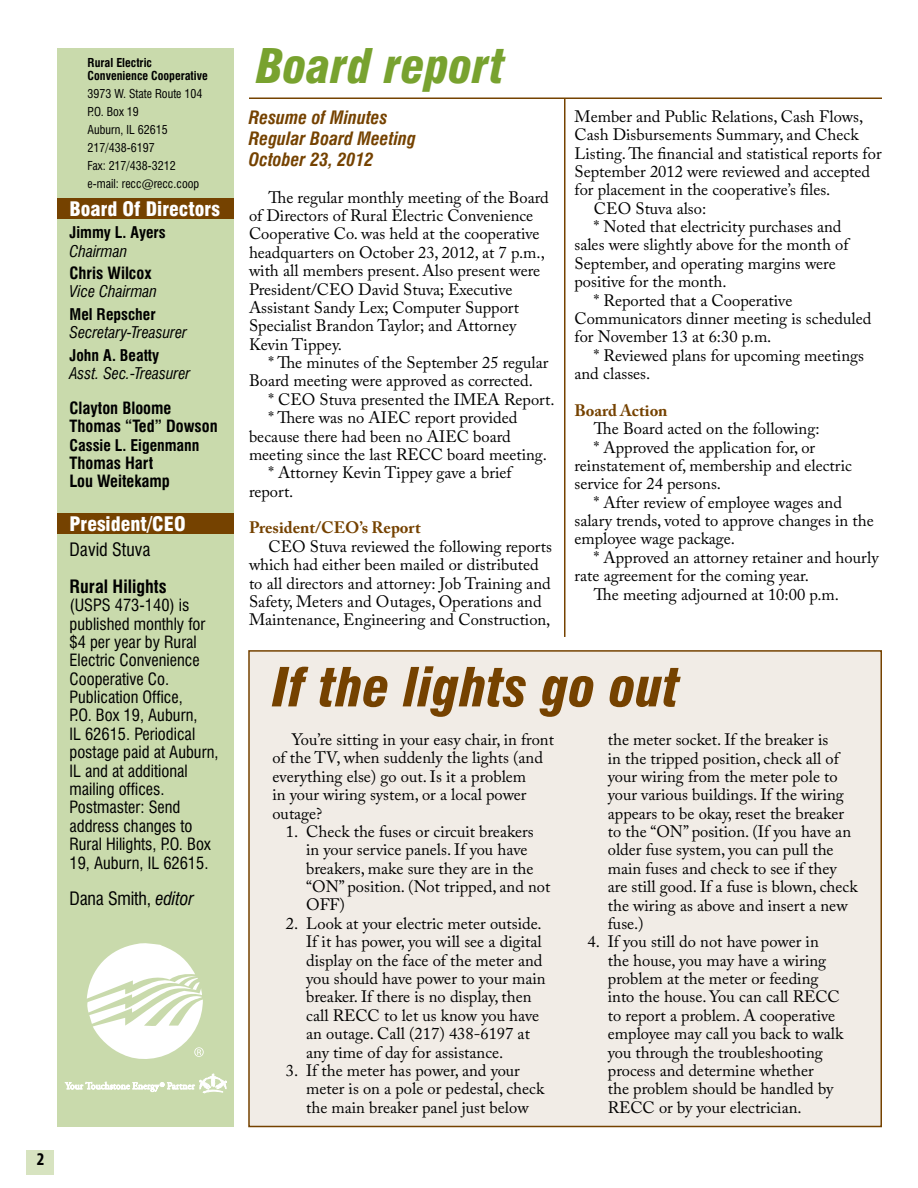
<style>
.page{position:relative;width:918px;height:1188px;background:#fff}
.page>*{position:absolute;margin:0;border:0;box-sizing:border-box;transform-origin:0 0}
.t1{font:italic 900 condensed 52.5px "Swiss 721 BT";color:#754200}
.t2{font:italic 900 condensed 46.5px "Swiss 721 BT";color:#78a22f}
.t3{font:900 condensed 19.5px "Swiss 721 BT";color:#fff}
.t4{font:italic 700 condensed 18px/21px "Swiss 721 BT";color:#754200}
.t5{font:condensed 18px "Swiss 721 BT";color:#000}
.t6{font:700 condensed 18px "Swiss 721 BT";color:#000}
.t7{font:700 condensed 18px "Myriad Pro";color:#000}
.t8{font:16.5px/18.5px "Adobe Caslon Pro";color:#000}
.t9{font:condensed 16.5px/18.5px "Swiss 721 BT";color:#000}
.t10{font:700 condensed 16.5px/18.5px "Swiss 721 BT";color:#000}
.t11{font:700 16.5px "Adobe Caslon Pro";color:#754200}
.t12{font:italic condensed 15.75px "Swiss 721 BT";color:#000}
.t13{font:700 condensed 15.75px "Swiss 721 BT";color:#000}
.t14{font:condensed 12px/18px "Swiss 721 BT";color:#000}
.t15{font:700 condensed 12px/13.5px "Swiss 721 BT";color:#000}
.s1{font-style:italic}
</style>
<div class="page">
<div style="left:27px;top:1150px;width:27px;height:24px;background:#d7e3c0"></div>
<div style="left:248px;top:650px;width:634px;height:477px;background:#f1ece6;border:2px solid #754200"></div>
<div style="left:57px;top:48px;width:177px;height:1078px;background:#c9daac"></div>
<div style="left:57px;top:198px;width:177px;height:20px;background:#754200"></div>
<div style="left:57px;top:514px;width:177px;height:20px;background:#754200"></div>
<svg style="left:87px;top:943px;width:117px;height:116px"></svg>
<svg style="left:65px;top:1073px;width:162px;height:20px"></svg>
<hr style="left:249px;top:98px;width:633px;height:1px;background:#754200">
<hr style="left:564px;top:98px;width:2px;height:539px;background:#754200">
<p class="t15" style="left:88px;top:56px;width:122px">Rural Electric<br>Convenience Cooperative</p>
<p class="t14" style="left:88px;top:85px;width:116px">3973 W. State Route 104<br>P.O. Box 19<br>Auburn, IL 62615<br>217/438-6197<br>Fax: 217/438-3212 e-mail: recc@recc.coop</p>
<p class="t3" style="left:69px;top:197px;width:152px">Board Of Directors</p>
<p class="t13" style="left:69px;top:223px;width:98px">Jimmy L. Ayers</p>
<p class="t12" style="left:69px;top:241px;width:59px">Chairman</p>
<p class="t10" style="left:69px;top:264px;width:84px">Chris Wilcox</p>
<p class="t12" style="left:69px;top:282px;width:89px">Vice Chairman</p>
<p class="t13" style="left:69px;top:305px;width:88px">Mel Repscher</p>
<p class="t12" style="left:69px;top:323px;width:119px">Secretary-Treasurer</p>
<p class="t13" style="left:69px;top:346px;width:91px">John A. Beatty</p>
<p class="t12" style="left:69px;top:364px;width:122px">Asst. Sec.-Treasurer</p>
<p class="t10" style="left:69px;top:399px;width:150px">Clayton Bloome<br>Thomas “Ted” Dowson</p>
<p class="t13" style="left:69px;top:436px;width:132px">Cassie L. Eigenmann</p>
<p class="t10" style="left:69px;top:454px;width:102px">Thomas Hart<br>Lou Weitekamp</p>
<p class="t3" style="left:69px;top:512px;width:118px">President/CEO</p>
<p class="t5" style="left:69px;top:539px;width:83px">David Stuva</p>
<p class="t6" style="left:69px;top:576px;width:99px">Rural Hilights</p>
<p class="t9" style="left:69px;top:596px;width:151px">(USPS 473-140) is published monthly for $4 per year by Rural<br>Electric Convenience<br>Cooperative Co.<br>Publication Office,<br>P.O. Box 19, Auburn,<br>IL 62615. Periodical postage paid at Auburn,<br>IL and at additional mailing offices.<br>Postmaster: Send address changes to<br>Rural Hilights, P.O. Box<br>19, Auburn, IL 62615.</p>
<p class="t5" style="left:69px;top:888px;width:126px">Dana Smith, <span class="s1">editor</span></p>
<p class="t7" style="left:37px;top:1147px;width:9px">2</p>
<h2 class="t2" style="left:256px;top:39px;width:250px">Board report</h2>
<p class="t4" style="left:249px;top:107px;width:169px">Resume of Minutes<br>Regular Board Meeting<br>October 23, 2012</p>
<p class="t8" style="left:249px;top:188px;width:301px;text-indent:20px">The regular monthly meeting of the Board of Directors of Rural Electric Convenience Cooperative Co. was held at the cooperative headquarters on October 23, 2012, at 7 p.m., with all members present. Also present were President/CEO David Stuva; Executive Assistant Sandy Lex; Computer Support Specialist Brandon Taylor; and Attorney Kevin Tippey.</p>
<p class="t8" style="left:269px;top:353px;width:282px">* The minutes of the September 25 regular</p>
<p class="t8" style="left:249px;top:371px;width:286px">Board meeting were approved as corrected.</p>
<p class="t8" style="left:269px;top:390px;width:288px">* CEO Stuva presented the IMEA Report.</p>
<p class="t8" style="left:269px;top:408px;width:250px">* There was no AIEC report provided</p>
<p class="t8" style="left:249px;top:427px;width:263px">because there had been no AIEC board</p>
<p class="t8" style="left:249px;top:445px;width:299px">meeting since the last RECC board meeting.</p>
<p class="t8" style="left:269px;top:463px;width:245px">* Attorney Kevin Tippey gave a brief</p>
<p class="t8" style="left:249px;top:482px;width:46px">report.</p>
<p class="t11" style="left:249px;top:518px;width:173px">President/CEO’s Report</p>
<p class="t8" style="left:249px;top:537px;width:304px;text-indent:20px">CEO Stuva reviewed the following reports which had either been mailed or distributed to all directors and attorney: Job Training and Safety, Meters and Outages, Operations and Maintenance, Engineering and Construction,</p>
<p class="t8" style="left:574px;top:107px;width:290px">Member and Public Relations, Cash Flows,</p>
<p class="t8" style="left:574px;top:125px;width:286px">Cash Disbursements Summary, and Check</p>
<p class="t8" style="left:574px;top:144px;width:309px">Listing. The financial and statistical reports for</p>
<p class="t8" style="left:574px;top:162px;width:297px">September 2012 were reviewed and accepted</p>
<p class="t8" style="left:574px;top:180px;width:257px">for placement in the cooperative’s files.</p>
<p class="t8" style="left:594px;top:199px;width:114px">CEO Stuva also:</p>
<p class="t8" style="left:594px;top:217px;width:249px">* Noted that electricity purchases and</p>
<p class="t8" style="left:574px;top:235px;width:276px">sales were slightly above for the month of</p>
<p class="t8" style="left:574px;top:254px;width:263px">September, and operating margins were</p>
<p class="t8" style="left:574px;top:272px;width:154px">positive for the month.</p>
<p class="t8" style="left:594px;top:291px;width:200px">* Reported that a Cooperative</p>
<p class="t8" style="left:574px;top:309px;width:298px">Communicators dinner meeting is scheduled</p>
<p class="t8" style="left:574px;top:327px;width:199px">for November 13 at 6:30 p.m.</p>
<p class="t8" style="left:594px;top:346px;width:272px">* Reviewed plans for upcoming meetings</p>
<p class="t8" style="left:574px;top:364px;width:77px">and classes.</p>
<p class="t11" style="left:574px;top:400px;width:95px">Board Action</p>
<p class="t8" style="left:594px;top:419px;width:227px">The Board acted on the following:</p>
<p class="t8" style="left:594px;top:438px;width:223px">* Approved the application for, or</p>
<p class="t8" style="left:574px;top:456px;width:279px">reinstatement of, membership and electric</p>
<p class="t8" style="left:574px;top:474px;width:148px">service for 24 persons.</p>
<p class="t8" style="left:594px;top:493px;width:249px">* After review of employee wages and</p>
<p class="t8" style="left:574px;top:511px;width:301px">salary trends, voted to approve changes in the</p>
<p class="t8" style="left:574px;top:530px;width:162px">employee wage package.</p>
<p class="t8" style="left:594px;top:548px;width:286px">* Approved an attorney retainer and hourly</p>
<p class="t8" style="left:574px;top:566px;width:236px">rate agreement for the coming year.</p>
<p class="t8" style="left:594px;top:585px;width:247px">The meeting adjourned at 10:00 p.m.</p>
<h1 class="t1" style="left:272px;top:656px;width:409px">If the lights go out</h1>
<p class="t8" style="left:272px;top:730px;width:283px;text-indent:20px">You’re sitting in your easy chair, in front of the TV, when suddenly the lights (and everything else) go out. Is it a problem<br>in your wiring system, or a local power outage?</p>
<p class="t8" style="left:306px;top:822px;width:246px;text-indent:-20px">1. Check the fuses or circuit breakers in your service panels. If you have breakers, make sure they are in the “ON” position. (Not tripped, and not<br>OFF)</p>
<p class="t8" style="left:306px;top:914px;width:241px;text-indent:-20px">2. Look at your electric meter outside.<br>If it has power, you will see a digital display on the face of the meter and you should have power to your main breaker. If there is no display, then call RECC to let us know you have an outage. Call (217) 438-6197 at any time of day for assistance.</p>
<p class="t8" style="left:306px;top:1061px;width:240px;text-indent:-20px">3. If the meter has power, and your meter is on a pole or pedestal, check the main breaker panel just below</p>
<p class="t8" style="left:608px;top:730px;width:251px">the meter socket. If the breaker is<br>in the tripped position, check all of your wiring from the meter pole to your various buildings. If the wiring appears to be okay, reset the breaker to the “ON” position. (If you have an older fuse system, you can pull the main fuses and check to see if they are still good. If a fuse is blown, check the wiring as above and insert a new fuse.)</p>
<p class="t8" style="left:608px;top:932px;width:237px;text-indent:-20px">4. If you still do not have power in the house, you may have a wiring problem at the meter or feeding into the house. You can call RECC to report a problem. A cooperative employee may call you back to walk you through the troubleshooting process and determine whether<br>the problem should be handled by<br>RECC or by your electrician.</p>
</div>
